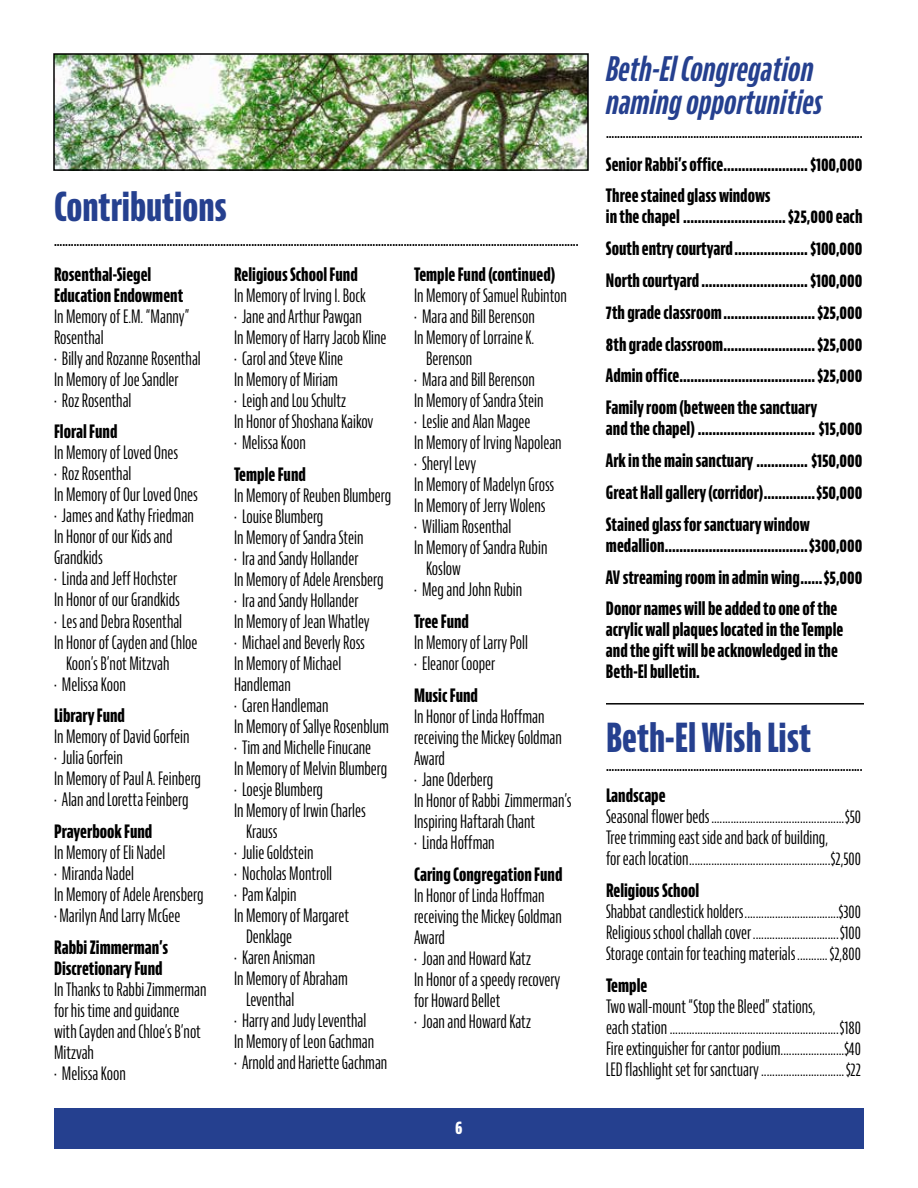
<style>
.page{position:relative;width:918px;height:1188px;background:#fff}
.page>*{position:absolute;margin:0;border:0;box-sizing:border-box;transform-origin:0 0}
.t1{font:700 extra-condensed 39px "Bernino Sans";color:#25408f}
.t2{font:italic 700 extra-condensed 33px/33px "Bernino Sans";color:#25408f}
.t3{font:extra-condensed 18px/21px "Bernino Sans";color:#000}
.t4{font:700 extra-condensed 18px/31.8px "Bernino Sans";color:#000}
.t5{font:700 extra-condensed 18px "Bernino Sans";color:#fff}
.t6{font:700 extra-condensed 15px "Bernino Sans";color:#000}
</style>
<div class="page">
<div style="left:54px;top:1108px;width:810px;height:41px;background:#25408f"></div>
<hr style="left:606px;top:703px;width:258px;height:2px;background:#000">
<img style="left:56px;top:56px;width:530px;height:112px">
<div style="left:53px;top:53px;width:536px;height:118px;border:2px solid #000"></div>
<h1 class="t1" style="left:54px;top:184px;width:175px">Contributions</h1>
<p class="t6" style="left:54px;top:232px;width:526px">..........................................................................................................................................................................................</p>
<p class="t4" style="left:54px;top:264px;width:131px;line-height:21px">Rosenthal-Siegel<br>Education Endowment</p>
<p class="t3" style="left:54px;top:306px;width:137px">In Memory of E.M. “Manny”<br>Rosenthal</p>
<p class="t3" style="left:54px;top:348px;width:148px">• Billy and Rozanne Rosenthal<br>In Memory of Joe Sandler</p>
<p class="t3" style="left:54px;top:390px;width:79px">• Roz Rosenthal</p>
<p class="t4" style="left:54px;top:416px;width:65px">Floral Fund</p>
<p class="t3" style="left:54px;top:443px;width:126px">In Memory of Loved Ones</p>
<p class="t3" style="left:54px;top:464px;width:146px">• Roz Rosenthal<br>In Memory of Our Loved Ones</p>
<p class="t3" style="left:54px;top:506px;width:142px">• James and Kathy Friedman<br>In Honor of our Kids and<br>Grandkids</p>
<p class="t3" style="left:54px;top:569px;width:127px">• Linda and Jeff Hochster<br>In Honor of our Grandkids</p>
<p class="t3" style="left:54px;top:611px;width:130px">• Les and Debra Rosenthal</p>
<p class="t3" style="left:54px;top:632px;width:145px">In Honor of Cayden and Chloe</p>
<p class="t3" style="left:66px;top:653px;width:105px">Koon’s B’not Mitzvah</p>
<p class="t3" style="left:54px;top:674px;width:73px">• Melissa Koon</p>
<p class="t4" style="left:54px;top:700px;width:73px">Library Fund</p>
<p class="t3" style="left:54px;top:727px;width:137px">In Memory of David Gorfein</p>
<p class="t3" style="left:54px;top:748px;width:149px">• Julia Gorfein<br>In Memory of Paul A. Feinberg</p>
<p class="t3" style="left:54px;top:790px;width:136px">• Alan and Loretta Feinberg</p>
<p class="t4" style="left:54px;top:816px;width:100px">Prayerbook Fund</p>
<p class="t3" style="left:54px;top:843px;width:113px">In Memory of Eli Nadel</p>
<p class="t3" style="left:54px;top:864px;width:151px">• Miranda Nadel<br>In Memory of Adele Arensberg</p>
<p class="t3" style="left:54px;top:906px;width:128px">• Marilyn And Larry McGee</p>
<p class="t4" style="left:54px;top:937px;width:116px;line-height:21px">Rabbi Zimmerman’s<br>Discretionary Fund</p>
<p class="t3" style="left:54px;top:980px;width:154px">In Thanks to Rabbi Zimmerman for his time and guidance with Cayden and Chloe’s B’not<br>Mitzvah</p>
<p class="t3" style="left:54px;top:1064px;width:73px">• Melissa Koon</p>
<p class="t4" style="left:234px;top:259px;width:125px">Religious School Fund</p>
<p class="t3" style="left:234px;top:285px;width:133px">In Memory of Irving I. Bock</p>
<p class="t3" style="left:234px;top:306px;width:154px">• Jane and Arthur Pawgan<br>In Memory of Harry Jacob Kline</p>
<p class="t3" style="left:234px;top:348px;width:111px">• Carol and Steve Kline<br>In Memory of Miriam</p>
<p class="t3" style="left:234px;top:390px;width:141px">• Leigh and Lou Schultz<br>In Honor of Shoshana Kaikov</p>
<p class="t3" style="left:234px;top:432px;width:73px">• Melissa Koon</p>
<p class="t4" style="left:234px;top:459px;width:73px">Temple Fund</p>
<p class="t3" style="left:234px;top:485px;width:159px">In Memory of Reuben Blumberg</p>
<p class="t3" style="left:234px;top:506px;width:131px">• Louise Blumberg<br>In Memory of Sandra Stein</p>
<p class="t3" style="left:234px;top:548px;width:151px">• Ira and Sandy Hollander<br>In Memory of Adele Arensberg</p>
<p class="t3" style="left:234px;top:590px;width:137px">• Ira and Sandy Hollander<br>In Memory of Jean Whatley</p>
<p class="t3" style="left:234px;top:632px;width:133px">• Michael and Beverly Ross<br>In Memory of Michael<br>Handleman</p>
<p class="t3" style="left:234px;top:695px;width:156px">• Caren Handleman<br>In Memory of Sallye Rosenblum</p>
<p class="t3" style="left:234px;top:737px;width:155px">• Tim and Michelle Finucane<br>In Memory of Melvin Blumberg</p>
<p class="t3" style="left:234px;top:779px;width:90px">• Loesje Blumberg</p>
<p class="t3" style="left:234px;top:800px;width:133px">In Memory of Irwin Charles</p>
<p class="t3" style="left:246px;top:821px;width:33px">Krauss</p>
<p class="t3" style="left:234px;top:842px;width:81px">• Julie Goldstein</p>
<p class="t3" style="left:234px;top:863px;width:100px">• Nocholas Montroll</p>
<p class="t3" style="left:234px;top:884px;width:64px">• Pam Kalpin</p>
<p class="t3" style="left:234px;top:905px;width:117px">In Memory of Margaret</p>
<p class="t3" style="left:246px;top:926px;width:48px">Denklage</p>
<p class="t3" style="left:234px;top:947px;width:83px">• Karen Anisman</p>
<p class="t3" style="left:234px;top:968px;width:115px">In Memory of Abraham</p>
<p class="t3" style="left:246px;top:989px;width:50px">Leventhal</p>
<p class="t3" style="left:234px;top:1010px;width:142px">• Harry and Judy Leventhal<br>In Memory of Leon Gachman</p>
<p class="t3" style="left:234px;top:1052px;width:155px">• Arnold and Hariette Gachman</p>
<p class="t4" style="left:414px;top:259px;width:143px">Temple Fund (continued)</p>
<p class="t3" style="left:414px;top:286px;width:154px">In Memory of Samuel Rubinton</p>
<p class="t3" style="left:414px;top:307px;width:122px">• Mara and Bill Berenson</p>
<p class="t3" style="left:414px;top:328px;width:122px">In Memory of Lorraine K.</p>
<p class="t3" style="left:426px;top:349px;width:48px">Berenson</p>
<p class="t3" style="left:414px;top:370px;width:131px">• Mara and Bill Berenson<br>In Memory of Sandra Stein</p>
<p class="t3" style="left:414px;top:412px;width:149px">• Leslie and Alan Magee<br>In Memory of Irving Napolean</p>
<p class="t3" style="left:414px;top:454px;width:142px">• Sheryl Levy<br>In Memory of Madelyn Gross<br>In Memory of Jerry Wolens</p>
<p class="t3" style="left:414px;top:517px;width:99px">• William Rosenthal</p>
<p class="t3" style="left:414px;top:538px;width:135px">In Memory of Sandra Rubin</p>
<p class="t3" style="left:426px;top:559px;width:36px">Koslow</p>
<p class="t3" style="left:414px;top:580px;width:110px">• Meg and John Rubin</p>
<p class="t4" style="left:414px;top:606px;width:57px">Tree Fund</p>
<p class="t3" style="left:414px;top:633px;width:115px">In Memory of Larry Poll</p>
<p class="t3" style="left:414px;top:654px;width:83px">• Eleanor Cooper</p>
<p class="t4" style="left:414px;top:680px;width:65px">Music Fund</p>
<p class="t3" style="left:414px;top:706px;width:149px">In Honor of Linda Hoffman receiving the Mickey Goldman<br>Award</p>
<p class="t3" style="left:414px;top:769px;width:159px">• Jane Oderberg<br>In Honor of Rabbi Zimmerman’s<br>Inspiring Haftarah Chant</p>
<p class="t3" style="left:414px;top:832px;width:82px">• Linda Hoffman</p>
<p class="t4" style="left:414px;top:859px;width:150px">Caring Congregation Fund</p>
<p class="t3" style="left:414px;top:885px;width:149px">In Honor of Linda Hoffman receiving the Mickey Goldman<br>Award</p>
<p class="t3" style="left:414px;top:948px;width:148px">• Joan and Howard Katz<br>In Honor of a speedy recovery for Howard Bellet</p>
<p class="t3" style="left:414px;top:1011px;width:118px">• Joan and Howard Katz</p>
<p class="t5" style="left:455px;top:1117px;width:9px">6</p>
<h2 class="t2" style="left:606px;top:54px;width:218px">Beth-El Congregation naming opportunities</h2>
<p class="t6" style="left:606px;top:124px;width:258px">...........................................................................................</p>
<p class="t4" style="left:606px;top:149px;width:258px">Senior Rabbi’s office.......................$100,000<br>Three stained glass windows</p>
<p class="t4" style="left:606px;top:201px;width:258px;text-align:justify">in the chapel ............................$25,000 each South entry courtyard....................$100,000<br>North courtyard .............................$100,000<br>7th grade classroom.........................$25,000<br>8th grade classroom.........................$25,000<br>Admin office.....................................$25,000<br>Family room (between the sanctuary</p>
<p class="t4" style="left:606px;top:413px;width:258px;text-align:justify">and the chapel) ................................ $15,000<br>Ark in the main sanctuary .............. $150,000<br>Great Hall gallery (corridor)..............$50,000<br>Stained glass for sanctuary window</p>
<p class="t4" style="left:606px;top:530px;width:258px;text-align:justify">medallion.......................................$300,000<br>AV streaming room in admin wing......$5,000<br>Donor names will be added to one of the</p>
<p class="t4" style="left:606px;top:620px;width:239px;line-height:21px">acrylic wall plaques located in the Temple and the gift will be acknowledged in the<br>Beth-El bulletin.</p>
<h1 class="t1" style="left:606px;top:715px;width:207px">Beth-El Wish List</h1>
<p class="t6" style="left:606px;top:756px;width:258px">...........................................................................................</p>
<p class="t4" style="left:606px;top:780px;width:61px">Landscape</p>
<p class="t3" style="left:606px;top:807px;width:257px">Seasonal flower beds................................................$50<br>Tree trimming east side and back of building,<br>for each location...................................................$2,500</p>
<p class="t4" style="left:606px;top:875px;width:95px">Religious School</p>
<p class="t3" style="left:606px;top:902px;width:257px;text-align:justify">Shabbat candlestick holders..................................$300<br>Religious school challah cover...............................$100<br>Storage contain for teaching materials...........$2,800</p>
<p class="t4" style="left:606px;top:970px;width:43px">Temple</p>
<p class="t3" style="left:606px;top:997px;width:257px">Two wall-mount “Stop the Bleed” stations,<br>each station.............................................................$180<br>Fire extinguisher for cantor podium.......................$40<br>LED flashlight set for sanctuary..............................$22</p>
</div>
